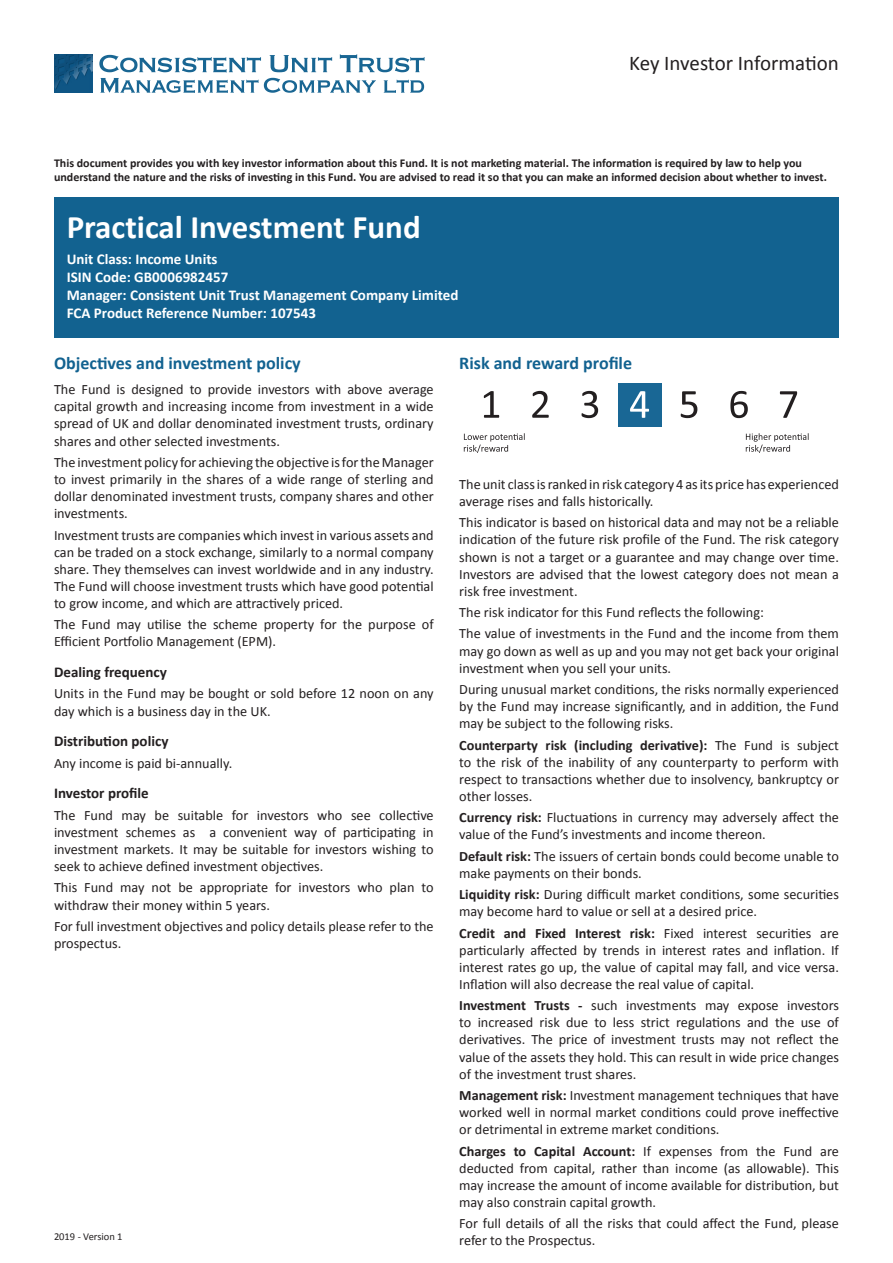
<style>
.page{position:relative;width:893px;height:1263px;background:#fff}
.page>*{position:absolute;margin:0;border:0;box-sizing:border-box;transform-origin:0 0}
.t1{font:700 33px "Calibri";color:#fff}
.t2{font:21px "Calibri";letter-spacing:-.005em;color:#231f20}
.t3{font:700 18px "Calibri";color:#126290}
.t4{font:700 15px/18px "Calibri";color:#fff}
.t5{font:700 15px "Calibri";color:#231f20}
.t6{font:14.25px/17.1px "Calibri";color:#231f20;text-align:justify}
.t7{font:700 12px/14.4px "Calibri";color:#231f20}
.t8{font:10.5px "Calibri";color:#231f20}
.s1{font-weight:700}
</style>
<div class="page">
<div style="left:54px;top:198px;width:785px;height:140px;background:#126290"></div>
<svg style="left:464px;top:433px;width:61px;height:20px"></svg>
<svg style="left:746px;top:433px;width:63px;height:20px"></svg>
<div style="left:618px;top:383px;width:43px;height:44px;background:#196795"></div>
<svg style="left:484px;top:391px;width:15px;height:27px"></svg>
<svg style="left:532px;top:391px;width:17px;height:27px"></svg>
<svg style="left:582px;top:391px;width:16px;height:27px"></svg>
<svg style="left:630px;top:391px;width:19px;height:27px"></svg>
<svg style="left:681px;top:391px;width:16px;height:27px"></svg>
<svg style="left:730px;top:391px;width:18px;height:27px"></svg>
<svg style="left:780px;top:391px;width:17px;height:27px"></svg>
<svg style="left:99px;top:54px;width:325px;height:39px"></svg>
<img style="left:54px;top:54px;width:38px;height:39px">
<h2 class="t2" style="left:629px;top:50px;width:211px">Key Investor Information</h2>
<p class="t7" style="left:54px;top:156px;width:774px">This document provides you with key investor information about this Fund. It is not marketing material. The information is required by law to help you understand the nature and the risks of investing in this Fund. You are advised to read it so that you can make an informed decision about whether to invest.</p>
<h1 class="t1" style="left:67px;top:206px;width:355px">Practical Investment Fund</h1>
<p class="t4" style="left:67px;top:250px;width:393px">Unit Class: Income Units<br>ISIN Code: GB0006982457<br>Manager: Consistent Unit Trust Management Company Limited FCA Product Reference Number: 107543</p>
<p class="t3" style="left:54px;top:351px;width:248px">Objectives and investment policy</p>
<p class="t6" style="left:54px;top:381px;width:381px">The Fund is designed to provide investors with above average capital growth and increasing income from investment in a wide spread of UK and dollar denominated investment trusts, ordinary shares and other selected investments.</p>
<p class="t6" style="left:54px;top:454px;width:381px">The investment policy for achieving the objective is for the Manager to invest primarily in the shares of a wide range of sterling and dollar denominated investment trusts, company shares and other investments.</p>
<p class="t6" style="left:54px;top:526px;width:381px">Investment trusts are companies which invest in various assets and can be traded on a stock exchange, similarly to a normal company share. They themselves can invest worldwide and in any industry.<br>The Fund will choose investment trusts which have good potential to grow income, and which are attractively priced.</p>
<p class="t6" style="left:54px;top:616px;width:381px">The Fund may utilise the scheme property for the purpose of<br>Efficient Portfolio Management (EPM).</p>
<p class="t5" style="left:54px;top:662px;width:114px">Dealing frequency</p>
<p class="t6" style="left:54px;top:685px;width:381px">Units in the Fund may be bought or sold before 12 noon on any day which is a business day in the UK.</p>
<p class="t5" style="left:54px;top:732px;width:116px">Distribution policy</p>
<p class="t6" style="left:54px;top:754px;width:180px">Any income is paid bi-annually.</p>
<p class="t5" style="left:54px;top:784px;width:96px">Investor profile</p>
<p class="t6" style="left:54px;top:806px;width:381px">The Fund may be suitable for investors who see collective investment schemes as a convenient way of participating in investment markets. It may be suitable for investors wishing to seek to achieve defined investment objectives.</p>
<p class="t6" style="left:54px;top:879px;width:381px">This Fund may not be appropriate for investors who plan to withdraw their money within 5 years.</p>
<p class="t6" style="left:54px;top:918px;width:381px">For full investment objectives and policy details please refer to the prospectus.</p>
<p class="t8" style="left:54px;top:1230px;width:70px">2019 - Version 1</p>
<p class="t3" style="left:459px;top:351px;width:174px">Risk and reward profile</p>
<p class="t6" style="left:459px;top:476px;width:381px">The unit class is ranked in risk category 4 as its price has experienced average rises and falls historically.</p>
<p class="t6" style="left:459px;top:514px;width:381px">This indicator is based on historical data and may not be a reliable indication of the future risk profile of the Fund. The risk category shown is not a target or a guarantee and may change over time.<br>Investors are advised that the lowest category does not mean a risk free investment.</p>
<p class="t6" style="left:459px;top:602px;width:381px;line-height:21.3px">The risk indicator for this Fund reflects the following:<br>The value of investments in the Fund and the income from them</p>
<p class="t6" style="left:459px;top:642px;width:381px">may go down as well as up and you may not get back your original investment when you sell your units.</p>
<p class="t6" style="left:459px;top:681px;width:381px">During unusual market conditions, the risks normally experienced by the Fund may increase significantly, and in addition, the Fund may be subject to the following risks.</p>
<p class="t6" style="left:459px;top:736px;width:381px"><span class="s1">Counterparty risk (including derivative):</span> The Fund is subject to the risk of the inability of any counterparty to perform with respect to transactions whether due to insolvency, bankruptcy or other losses.</p>
<p class="t6" style="left:459px;top:809px;width:381px"><span class="s1">Currency risk:</span> Fluctuations in currency may adversely affect the value of the Fund’s investments and income thereon.</p>
<p class="t6" style="left:459px;top:847px;width:381px"><span class="s1">Default risk:</span> The issuers of certain bonds could become unable to make payments on their bonds.</p>
<p class="t6" style="left:459px;top:886px;width:381px"><span class="s1">Liquidity risk:</span> During difficult market conditions, some securities may become hard to value or sell at a desired price.</p>
<p class="t6" style="left:459px;top:924px;width:381px"><span class="s1">Credit and Fixed Interest risk:</span> Fixed interest securities are particularly affected by trends in interest rates and inflation. If interest rates go up, the value of capital may fall, and vice versa.<br>Inflation will also decrease the real value of capital.</p>
<p class="t6" style="left:459px;top:997px;width:381px"><span class="s1">Investment Trusts -</span> such investments may expose investors to increased risk due to less strict regulations and the use of derivatives. The price of investment trusts may not reflect the value of the assets they hold. This can result in wide price changes of the investment trust shares.</p>
<p class="t6" style="left:459px;top:1087px;width:381px"><span class="s1">Management risk:</span> Investment management techniques that have worked well in normal market conditions could prove ineffective or detrimental in extreme market conditions.</p>
<p class="t6" style="left:459px;top:1142px;width:381px"><span class="s1">Charges to Capital Account:</span> If expenses from the Fund are deducted from capital, rather than income (as allowable). This may increase the amount of income available for distribution, but may also constrain capital growth.</p>
<p class="t6" style="left:459px;top:1215px;width:381px">For full details of all the risks that could affect the Fund, please refer to the Prospectus.</p>
</div>
